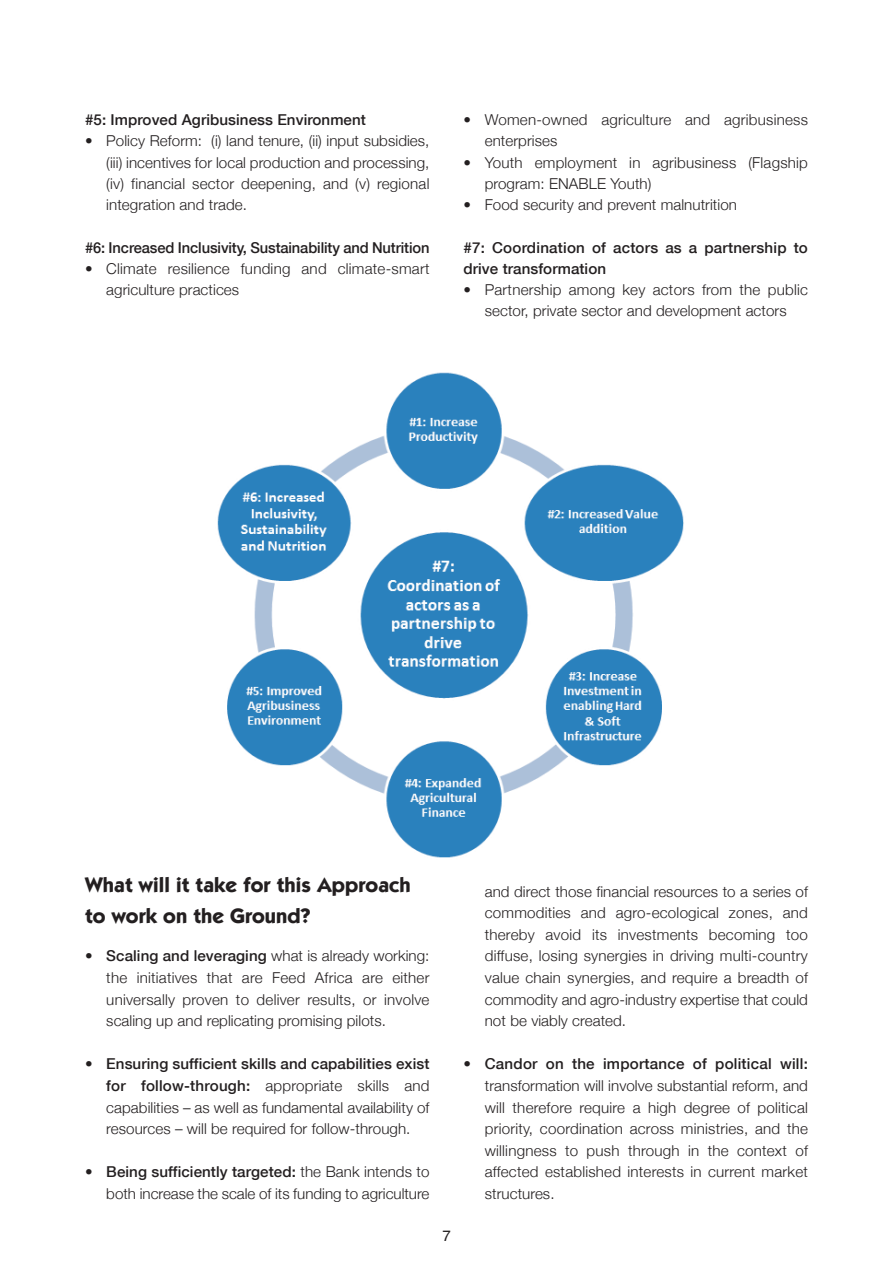
<style>
.page{position:relative;width:893px;height:1263px;background:#fff}
.page>*{position:absolute;margin:0;border:0;box-sizing:border-box;transform-origin:0 0}
.t1{font:700 21px/30.2px "Kabel IT Cby BT";letter-spacing:.005em;color:#231f20}
.t2{font:300 15px/21.6px "Helvetica Neue";letter-spacing:.005em;color:#231f20;text-align:justify}
.t3{font:500 15px/21.3px "Helvetica Neue";letter-spacing:.005em;color:#231f20}
.t4{font:15px "Helvetica";color:#231f20}
.s1{font-weight:500}
</style>
<div class="page">
<img style="left:217px;top:372px;width:467px;height:486px">
<p class="t3" style="left:85px;top:109px;width:282px">#5: Improved Agribusiness Environment</p>
<p class="t2" style="left:106px;top:130px;width:325px;text-indent:-21px">• Policy Reform: (i) land tenure, (ii) input subsidies, (iii) incentives for local production and processing, (iv) financial sector deepening, and (v) regional integration and trade.</p>
<p class="t3" style="left:85px;top:236px;width:346px">#6: Increased Inclusivity, Sustainability and Nutrition</p>
<p class="t2" style="left:106px;top:258px;width:325px;text-indent:-21px">• Climate resilience funding and climate-smart agriculture practices</p>
<p class="t2" style="left:485px;top:109px;width:325px;text-indent:-21px">• Women-owned agriculture and agribusiness enterprises</p>
<p class="t2" style="left:485px;top:151px;width:325px;text-indent:-21px">• Youth employment in agribusiness (Flagship program: ENABLE Youth)</p>
<p class="t2" style="left:463px;top:194px;width:275px">• Food security and prevent malnutrition</p>
<p class="t3" style="left:463px;top:236px;width:346px">#7: Coordination of actors as a partnership to drive transformation</p>
<p class="t2" style="left:463px;top:279px;width:346px;text-align:center">• Partnership among key actors from the public sector, private sector and development actors</p>
<h1 class="t1" style="left:85px;top:870px;width:327px">What will it take for this Approach to work on the Ground?</h1>
<p class="t2" style="left:106px;top:945px;width:325px;text-indent:-21px">• <span class="s1">Scaling and leveraging</span> what is already working: the initiatives that are Feed Africa are either universally proven to deliver results, or involve scaling up and replicating promising pilots.</p>
<p class="t2" style="left:106px;top:1053px;width:325px;text-indent:-21px">• <span class="s1">Ensuring sufficient skills and capabilities exist for follow-through:</span> appropriate skills and capabilities – as well as fundamental availability of resources – will be required for follow-through.</p>
<p class="t2" style="left:85px;top:1161px;width:346px;text-align:right">• <span class="s1">Being sufficiently targeted:</span> the Bank intends to both increase the scale of its funding to agriculture</p>
<p class="t4" style="left:442px;top:1230px;width:10px">7</p>
<p class="t2" style="left:485px;top:880px;width:325px">and direct those financial resources to a series of commodities and agro-ecological zones, and thereby avoid its investments becoming too diffuse, losing synergies in driving multi-country value chain synergies, and require a breadth of commodity and agro-industry expertise that could not be viably created.</p>
<p class="t2" style="left:485px;top:1053px;width:325px;text-indent:-21px">• <span class="s1">Candor on the importance of political will: </span>transformation will involve substantial reform, and will therefore require a high degree of political priority, coordination across ministries, and the willingness to push through in the context of affected established interests in current market structures.</p>
</div>
